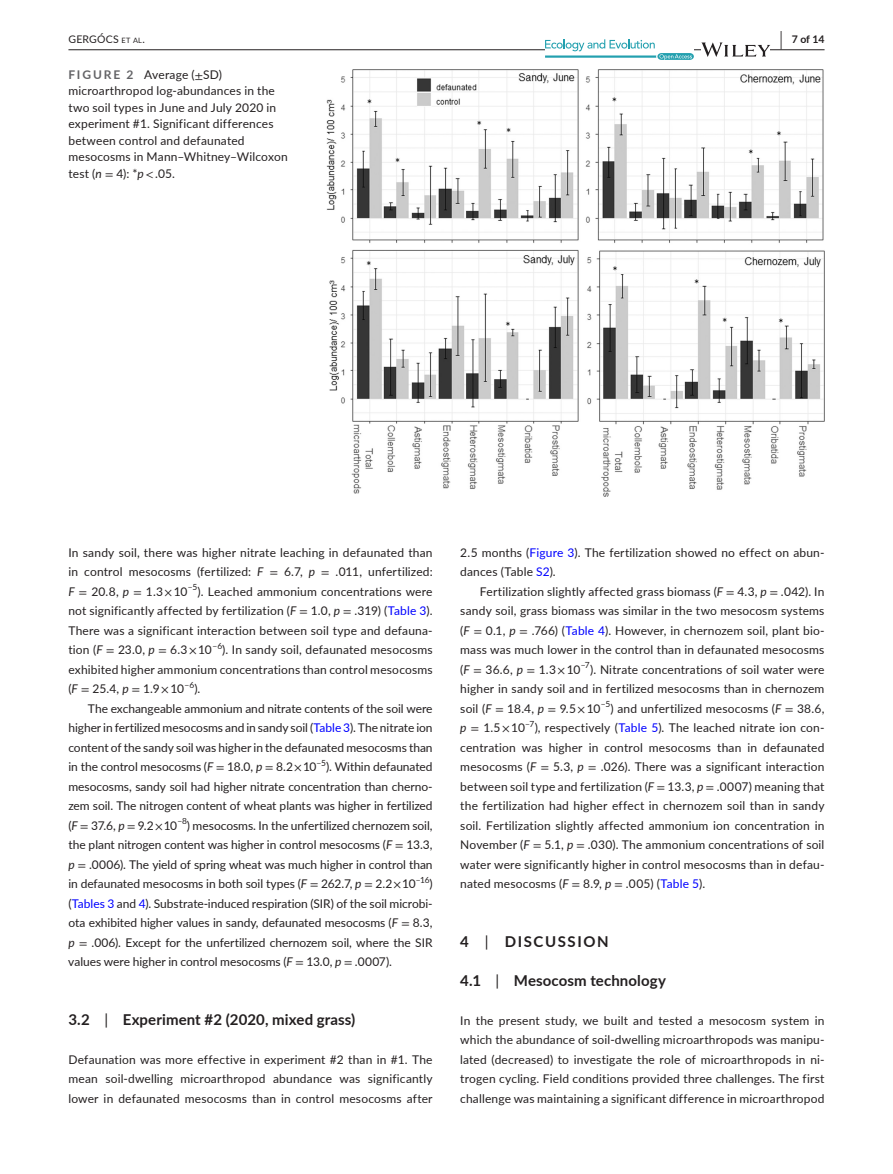
<style>
.page{position:relative;width:893px;height:1174px;background:#fff}
.page>*{position:absolute;margin:0;border:0;box-sizing:border-box;transform-origin:0 0}
.t1{font:700 15px "Lato";letter-spacing:.01em;color:#231f20}
.t2{font:700 15px "Lato";letter-spacing:.11em;color:#231f20}
.t3{font:12px/19.5px "Lato";letter-spacing:.01em;color:#231f20;text-align:justify}
.t4{font:10.5px "Lato";letter-spacing:.015em;color:#231f20}
.t5{font:700 10.5px "Lato";color:#231f20}
.t6{font:8.4px "Lato";color:#231f20}
.s1{font-style:inherit}
.s2{font-size:7.35px}
.s3{font-size:19.5px}
.s4{font-weight:700;color:#636366}
.s5{font-family:"STIX"}
.s6{font-style:italic}
.s7{color:#00f}
.s8{font-weight:400}
</style>
<div class="page">
<hr style="left:68px;top:49px;width:756px;height:1px;background:#231f20">
<svg style="left:545px;top:39px;width:149px;height:21px"></svg>
<svg style="left:701px;top:42px;width:69px;height:15px"></svg>
<img style="left:326px;top:69px;width:498px;height:428px">
<p class="t4" style="left:68px;top:31px;width:78px">GERG<span class="s1">Ó</span>CS <span class="s2">et al</span>.</p>
<p class="t5" style="left:780px;top:31px;width:46px"><span class="s3">|</span> 7 of 14</p>
<p class="t3" style="left:68px;top:66px;width:221px;line-height:16.5px;text-align:left"><span class="s4">FIGURE 2</span> Average (<span class="s5">±</span>SD) microarthropod log-abundances in the two soil types in June and July 2020 in experiment #1. Significant differences between control and defaunated mesocosms in Mann–Whitney–Wilcoxon test (<span class="s6">n</span> <span class="s5">=</span> 4): *<span class="s6">p</span><span class="s5">&lt;</span> .05.</p>
<p class="t3" style="left:68px;top:542px;width:366px">In sandy soil, there was higher nitrate leaching in defaunated than in control mesocosms (fertilized: <span class="s6">F</span> <span class="s5">=</span> 6.7, <span class="s6">p</span> <span class="s5">=</span> .011, unfertilized:<br><span class="s6">F</span> <span class="s5">=</span> 20.8, <span class="s6">p</span> <span class="s5">=</span> 1.3 <span class="s5">×</span> 10</p>
<p class="t6" style="left:188px;top:581px;width:11px">−5</p>
<p class="t3" style="left:68px;top:581px;width:366px;text-indent:129px">). Leached ammonium concentrations were not significantly affected by fertilization (<span class="s6">F</span> <span class="s5">=</span> 1.0, <span class="s6">p</span> <span class="s5">=</span> .319) (<span class="s7">Table 3</span>).<br>There was a significant interaction between soil type and defauna&shy;tion (<span class="s6">F</span> <span class="s5">=</span> 23.0, <span class="s6">p</span> <span class="s5">=</span> 6.3 <span class="s5">×</span> 10</p>
<p class="t6" style="left:212px;top:640px;width:11px">−6</p>
<p class="t3" style="left:68px;top:639px;width:366px;text-indent:154px">). In sandy soil, defaunated mesocosms exhibited higher ammonium concentrations than control mesocosms (<span class="s6">F</span> <span class="s5">=</span> 25.4, <span class="s6">p</span> <span class="s5">=</span> 1.9 <span class="s5">×</span> 10</p>
<p class="t6" style="left:184px;top:679px;width:11px">−6</p>
<p class="t3" style="left:194px;top:678px;width:8px">).</p>
<p class="t3" style="left:88px;top:698px;width:346px">The exchangeable ammonium and nitrate contents of the soil were</p>
<p class="t3" style="left:68px;top:717px;width:366px">higher in fertilized mesocosms and in sandy soil (<span class="s7">Table 3</span>). The nitrate ion</p>
<p class="t3" style="left:68px;top:737px;width:366px">content of the sandy soil was higher in the defaunated mesocosms than</p>
<p class="t3" style="left:68px;top:756px;width:250px">in the control mesocosms (<span class="s6">F</span> <span class="s5">=</span> 18.0, <span class="s6">p</span> <span class="s5">=</span> 8.2 <span class="s5">×</span> 10</p>
<p class="t6" style="left:317px;top:757px;width:11px">−5</p>
<p class="t3" style="left:68px;top:756px;width:366px;text-indent:258px">). Within defaunated mesocosms, sandy soil had higher nitrate concentration than cherno&shy;zem soil. The nitrogen content of wheat plants was higher in fertilized (<span class="s6">F</span> <span class="s5">=</span> 37.6, <span class="s6">p</span> <span class="s5">=</span> 9.2 <span class="s5">×</span> 10<sup>−8</sup>) mesocosms. In the unfertilized chernozem soil, the plant nitrogen content was higher in control mesocosms (<span class="s6">F</span> <span class="s5">=</span> 13.3, <span class="s6">p</span> <span class="s5">=</span> .0006). The yield of spring wheat was much higher in control than in defaunated mesocosms in both soil types (<span class="s6">F</span> <span class="s5">=</span> 262.7, <span class="s6">p</span> <span class="s5">=</span> 2.2 <span class="s5">×</span> 10</p>
<p class="t6" style="left:416px;top:874px;width:15px">−16</p>
<p class="t3" style="left:68px;top:873px;width:366px;text-indent:361px">) (<span class="s7">Tables 3</span> and <span class="s7">4</span>). Substrate-induced respiration (SIR) of the soil microbi&shy;ota exhibited higher values in sandy, defaunated mesocosms (<span class="s6">F</span> <span class="s5">=</span> 8.3, <span class="s6">p</span> <span class="s5">=</span> .006). Except for the unfertilized chernozem soil, where the SIR values were higher in control mesocosms (<span class="s6">F</span> <span class="s5">=</span> 13.0, <span class="s6">p</span> <span class="s5">=</span> .0007).</p>
<p class="t1" style="left:68px;top:1008px;width:288px">3.2 <span class="s8">|</span> Experiment #2 (2020, mixed grass)</p>
<p class="t3" style="left:68px;top:1049px;width:366px">Defaunation was more effective in experiment #2 than in #1. The mean soil-dwelling microarthropod abundance was significantly lower in defaunated mesocosms than in control mesocosms after</p>
<p class="t3" style="left:460px;top:542px;width:366px">2.5 months (<span class="s7">Figure 3</span>). The fertilization showed no effect on abun&shy;dances (Table <span class="s7">S2</span>).</p>
<p class="t3" style="left:460px;top:581px;width:366px;text-indent:20px">Fertilization slightly affected grass biomass (<span class="s6">F</span> <span class="s5">=</span> 4.3, <span class="s6">p</span> <span class="s5">=</span> .042). In sandy soil, grass biomass was similar in the two mesocosm systems (<span class="s6">F</span> <span class="s5">=</span> 0.1, <span class="s6">p</span> <span class="s5">=</span> .766) (<span class="s7">Table 4</span>). However, in chernozem soil, plant bio&shy;mass was much lower in the control than in defaunated mesocosms (<span class="s6">F</span> <span class="s5">=</span> 36.6, <span class="s6">p</span> <span class="s5">=</span> 1.3 <span class="s5">×</span> 10</p>
<p class="t6" style="left:581px;top:659px;width:11px">−7</p>
<p class="t3" style="left:460px;top:659px;width:366px;text-indent:130px">). Nitrate concentrations of soil water were higher in sandy soil and in fertilized mesocosms than in chernozem soil (<span class="s6">F</span> <span class="s5">=</span> 18.4, <span class="s6">p</span> <span class="s5">=</span> 9.5 <span class="s5">×</span> 10</p>
<p class="t6" style="left:601px;top:698px;width:11px">−5</p>
<p class="t3" style="left:610px;top:698px;width:216px">) and unfertilized mesocosms (<span class="s6">F</span> <span class="s5">=</span> 38.6,</p>
<p class="t3" style="left:460px;top:717px;width:66px"><span class="s6">p</span> <span class="s5">=</span> 1.5 <span class="s5">×</span> 10</p>
<p class="t6" style="left:525px;top:718px;width:11px">−7</p>
<p class="t3" style="left:460px;top:717px;width:366px;text-indent:74px">), respectively (<span class="s7">Table 5</span>). The leached nitrate ion con&shy;centration was higher in control mesocosms than in defaunated mesocosms (<span class="s6">F</span> <span class="s5">=</span> 5.3, <span class="s6">p</span> <span class="s5">=</span> .026). There was a significant interaction between soil type and fertilization (<span class="s6">F</span> <span class="s5">=</span> 13.3, <span class="s6">p</span> <span class="s5">=</span> .0007) meaning that the fertilization had higher effect in chernozem soil than in sandy soil. Fertilization slightly affected ammonium ion concentration in November (<span class="s6">F</span> <span class="s5">=</span> 5.1, <span class="s6">p</span> <span class="s5">=</span> .030). The ammonium concentrations of soil water were significantly higher in control mesocosms than in defau&shy;nated mesocosms (<span class="s6">F</span> <span class="s5">=</span> 8.9, <span class="s6">p</span> <span class="s5">=</span> .005) (<span class="s7">Table 5</span>).</p>
<p class="t2" style="left:460px;top:930px;width:150px">4 <span class="s8">|</span> DISCUSSION</p>
<p class="t1" style="left:460px;top:969px;width:207px">4.1 <span class="s8">|</span> Mesocosm technology</p>
<p class="t3" style="left:460px;top:1010px;width:366px">In the present study, we built and tested a mesocosm system in which the abundance of soil-dwelling microarthropods was manipu&shy;lated (decreased) to investigate the role of microarthropods in ni&shy;trogen cycling. Field conditions provided three challenges. The first challenge was maintaining a significant difference in microarthropod</p>
</div>
